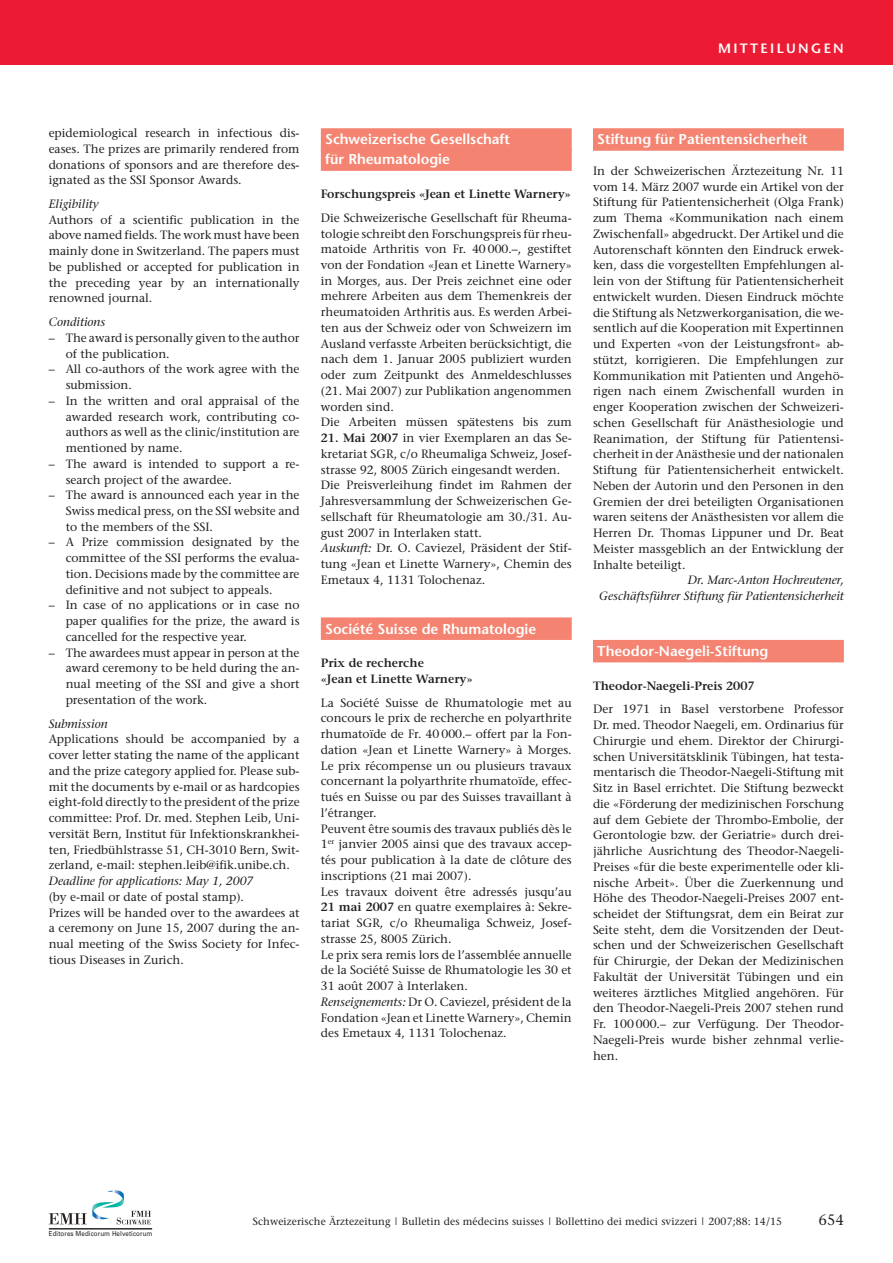
<style>
.page{position:relative;width:893px;height:1263px;background:#fff}
.page>*{position:absolute;margin:0;border:0;box-sizing:border-box;transform-origin:0 0}
.t1{font:15px "Stone Serif";color:#231f20}
.t2{font:600 14.25px/20.1px "Stone Sans";color:#fff}
.t3{font:600 13.5px "Stone Sans";letter-spacing:.17em;color:#fff}
.t4{font:12px/15.8px "Stone Serif";color:#231f20;text-align:justify}
.t5{font:italic 12px/15.8px "Stone Serif";color:#231f20;text-align:right}
.t6{font:600 12px/15.8px "Stone Serif";color:#231f20}
.t7{font:10.5px "Stone Serif";letter-spacing:.01em;color:#231f20}
.t8{font:6.9px "Univers";letter-spacing:.015em;color:#231f20;scale:.9 1}
.s1{font-weight:600}
.s2{font-style:italic}
</style>
<div class="page">
<div style="left:321px;top:128px;width:251px;height:23px;background:#f48471"></div>
<div style="left:321px;top:148px;width:251px;height:23px;background:#f48471"></div>
<div style="left:321px;top:617px;width:251px;height:23px;background:#f48471"></div>
<div style="left:593px;top:128px;width:251px;height:23px;background:#f48471"></div>
<div style="left:593px;top:640px;width:251px;height:22px;background:#f48471"></div>
<svg style="left:49px;top:1190px;width:102px;height:34px"></svg>
<hr style="left:49px;top:1228px;width:103px;height:1px;background:#231f20">
<div style="left:0;top:0;width:893px;height:64px;background:#ed1a33"></div>
<p class="t3" style="left:718px;top:42px;width:127px">MITTEILUNGEN</p>
<p class="t4" style="left:49px;top:126px;width:252px">epidemiological research in infectious dis&shy;eases. The prizes are primarily rendered from donations of sponsors and are therefore des&shy;ignated as the SSI Sponsor Awards.</p>
<p class="t5" style="left:49px;top:197px;width:51px">Eligibility</p>
<p class="t4" style="left:49px;top:213px;width:252px">Authors of a scientific publication in the above named fields. The work must have been mainly done in Switzerland. The papers must be published or accepted for publication in the preceding year by an internationally renowned journal.</p>
<p class="t5" style="left:49px;top:315px;width:58px">Conditions</p>
<p class="t4" style="left:66px;top:331px;width:235px;text-indent:-17px">– The award is personally given to the author of the publication.</p>
<p class="t4" style="left:66px;top:362px;width:235px;text-indent:-17px">– All co-authors of the work agree with the submission.</p>
<p class="t4" style="left:66px;top:394px;width:235px;text-indent:-17px">– In the written and oral appraisal of the awarded research work, contributing co&shy;authors as well as the clinic/institution are mentioned by name.</p>
<p class="t4" style="left:66px;top:457px;width:235px;text-indent:-17px">– The award is intended to support a re&shy;search project of the awardee.</p>
<p class="t4" style="left:66px;top:488px;width:235px;text-indent:-17px">– The award is announced each year in the Swiss medical press, on the SSI website and to the members of the SSI.</p>
<p class="t4" style="left:66px;top:535px;width:235px;text-indent:-17px">– A Prize commission designated by the committee of the SSI performs the evalua&shy;tion. Decisions made by the committee are definitive and not subject to appeals.</p>
<p class="t4" style="left:66px;top:598px;width:235px;text-indent:-17px">– In case of no applications or in case no paper qualifies for the prize, the award is cancelled for the respective year.</p>
<p class="t4" style="left:66px;top:646px;width:235px;text-indent:-17px">– The awardees must appear in person at the award ceremony to be held during the an&shy;nual meeting of the SSI and give a short presentation of the work.</p>
<p class="t5" style="left:49px;top:717px;width:60px">Submission</p>
<p class="t4" style="left:49px;top:732px;width:252px">Applications should be accompanied by a cover letter stating the name of the applicant and the prize category applied for. Please sub&shy;mit the documents by e-mail or as hardcopies eight-fold directly to the president of the prize committee: Prof. Dr. med. Stephen Leib, Uni&shy;versität Bern, Institut für Infektionskrankhei&shy;ten, Friedbühlstrasse 51, CH-3010 Bern, Swit&shy;zerland, e-mail: stephen.leib@ifik.unibe.ch.</p>
<p class="t5" style="left:49px;top:874px;width:206px">Deadline for applications: May 1, 2007</p>
<p class="t4" style="left:49px;top:890px;width:252px;text-align:left">(by e-mail or date of postal stamp).<br>Prizes will be handed over to the awardees at a ceremony on June 15, 2007 during the an&shy;nual meeting of the Swiss Society for Infec&shy;tious Diseases in Zurich.</p>
<p class="t2" style="left:325px;top:131px;width:187px">Schweizerische Gesellschaft für Rheumatologie</p>
<p class="t6" style="left:321px;top:187px;width:252px">Forschungspreis «Jean et Linette Warnery»</p>
<p class="t4" style="left:321px;top:211px;width:252px;text-align:left">Die Schweizerische Gesellschaft für Rheuma&shy;tologie schreibt den Forschungspreis für rheu&shy;matoide Arthritis von Fr. 40 000.–, gestiftet von der Fondation «Jean et Linette Warnery» in Morges, aus. Der Preis zeichnet eine oder mehrere Arbeiten aus dem Themenkreis der rheumatoiden Arthritis aus. Es werden Arbei&shy;ten aus der Schweiz oder von Schweizern im Ausland verfasste Arbeiten berücksichtigt, die nach dem 1. Januar 2005 publiziert wurden oder zum Zeitpunkt des Anmeldeschlusses (21. Mai 2007) zur Publikation angenommen worden sind.<br>Die Arbeiten müssen spätestens bis zum</p>
<p class="t4" style="left:321px;top:431px;width:252px;text-align:left"><span class="s1">21. Mai 2007</span> in vier Exemplaren an das Se&shy;kretariat SGR, c/o Rheumaliga Schweiz, Josef&shy;strasse 92, 8005 Zürich eingesandt werden.<br>Die Preisverleihung findet im Rahmen der Jahresversammlung der Schweizerischen Ge&shy;sellschaft für Rheumatologie am 30./31. Au&shy;gust 2007 in Interlaken statt.<br><span class="s2">Auskunft:</span> Dr. O. Caviezel, Präsident der Stif&shy;tung «Jean et Linette Warnery», Chemin des Emetaux 4, 1131 Tolochenaz.</p>
<p class="t2" style="left:325px;top:620px;width:213px">Société Suisse de Rhumatologie</p>
<p class="t6" style="left:321px;top:656px;width:153px">Prix de recherche<br>«Jean et Linette Warnery»</p>
<p class="t4" style="left:321px;top:696px;width:252px;text-align:left">La Société Suisse de Rhumatologie met au concours le prix de recherche en polyarthrite rhumatoïde de Fr. 40 000.– offert par la Fon&shy;dation «Jean et Linette Warnery» à Morges.<br>Le prix récompense un ou plusieurs travaux concernant la polyarthrite rhumatoïde, effec&shy;tués en Suisse ou par des Suisses travaillant à l’étranger.<br>Peuvent être soumis des travaux publiés dès le 1<sup>er</sup> janvier 2005 ainsi que des travaux accep&shy;tés pour publication à la date de clôture des inscriptions (21 mai 2007).<br>Les travaux doivent être adressés jusqu’au <span class="s1">21 mai 2007</span> en quatre exemplaires à: Sekre&shy;tariat SGR, c/o Rheumaliga Schweiz, Josef&shy;strasse 25, 8005 Zürich.<br>Le prix sera remis lors de l’assemblée annuelle de la Société Suisse de Rhumatologie les 30 et 31 août 2007 à Interlaken.<br><span class="s2">Renseignements:</span> Dr O. Caviezel, président de la Fondation «Jean et Linette Warnery», Chemin des Emetaux 4, 1131 Tolochenaz.</p>
<p class="t2" style="left:597px;top:131px;width:212px">Stiftung für Patientensicherheit</p>
<p class="t4" style="left:593px;top:164px;width:252px">In der Schweizerischen Ärztezeitung Nr. 11 vom 14. März 2007 wurde ein Artikel von der Stiftung für Patientensicherheit (Olga Frank) zum Thema «Kommunikation nach einem Zwischenfall» abgedruckt. Der Artikel und die Autorenschaft könnten den Eindruck erwek&shy;ken, dass die vorgestellten Empfehlungen al&shy;lein von der Stiftung für Patientensicherheit entwickelt wurden. Diesen Eindruck möchte die Stiftung als Netzwerkorganisation, die we&shy;sentlich auf die Kooperation mit Expertinnen und Experten «von der Leistungsfront» ab&shy;stützt, korrigieren. Die Empfehlungen zur Kommunikation mit Patienten und Angehö&shy;rigen nach einem Zwischenfall wurden in enger Kooperation zwischen der Schweizeri&shy;schen Gesellschaft für Anästhesiologie und Reanimation, der Stiftung für Patientensi&shy;cherheit in der Anästhesie und der nationalen Stiftung für Patientensicherheit entwickelt.<br>Neben der Autorin und den Personen in den Gremien der drei beteiligten Organisationen waren seitens der Anästhesisten vor allem die Herren Dr. Thomas Lippuner und Dr. Beat Meister massgeblich an der Entwicklung der Inhalte beteiligt.</p>
<p class="t5" style="left:599px;top:573px;width:246px">Dr. Marc-Anton Hochreutener,<br>Geschäftsführer Stiftung für Patientensicherheit</p>
<p class="t2" style="left:597px;top:642px;width:173px">Theodor-Naegeli-Stiftung</p>
<p class="t6" style="left:593px;top:679px;width:163px">Theodor-Naegeli-Preis 2007</p>
<p class="t4" style="left:593px;top:702px;width:252px">Der 1971 in Basel verstorbene Professor Dr. med. Theodor Naegeli, em. Ordinarius für Chirurgie und ehem. Direktor der Chirurgi&shy;schen Universitätsklinik Tübingen, hat testa&shy;mentarisch die Theodor-Naegeli-Stiftung mit Sitz in Basel errichtet. Die Stiftung bezweckt die «Förderung der medizinischen Forschung auf dem Gebiete der Thrombo-Embolie, der Gerontologie bzw. der Geriatrie» durch drei&shy;jährliche Ausrichtung des Theodor-Naegeli-Preises «für die beste experimentelle oder kli&shy;nische Arbeit». Über die Zuerkennung und Höhe des Theodor-Naegeli-Preises 2007 ent&shy;scheidet der Stiftungsrat, dem ein Beirat zur Seite steht, dem die Vorsitzenden der Deut&shy;schen und der Schweizerischen Gesellschaft für Chirurgie, der Dekan der Medizinischen Fakultät der Universität Tübingen und ein weiteres ärztliches Mitglied angehören. Für den Theodor-Naegeli-Preis 2007 stehen rund Fr. 100 000.– zur Verfügung. Der Theodor-Naegeli-Preis wurde bisher zehnmal verlie&shy;hen.</p>
<p class="t8" style="left:49px;top:1229px;width:117px">Editores Medicorum Helveticorum</p>
<p class="t7" style="left:253px;top:1217px;width:531px">Schweizerische Ärztezeitung | Bulletin des médecins suisses | Bollettino dei medici svizzeri | 2007;88: 14/15</p>
<p class="t1" style="left:818px;top:1213px;width:27px">654</p>
</div>
